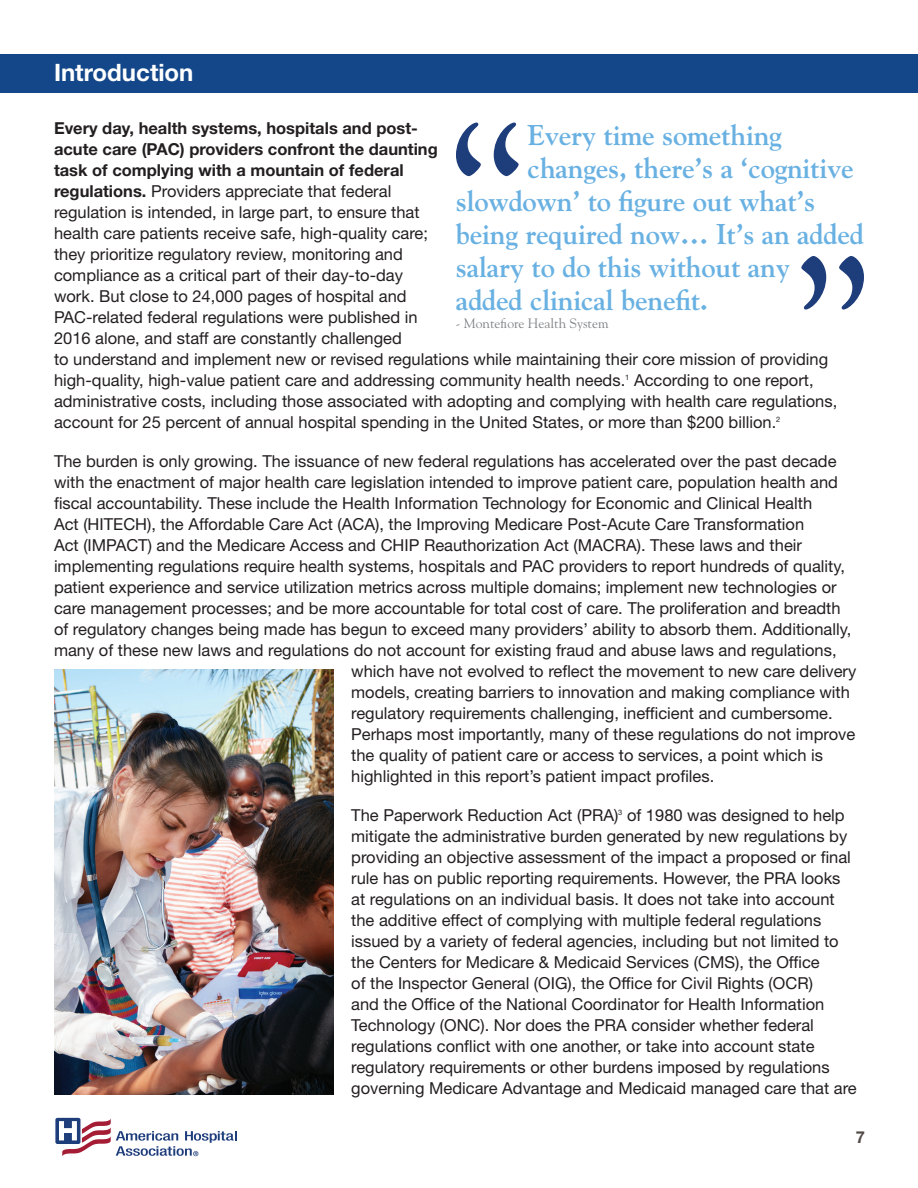
<style>
.page{position:relative;width:918px;height:1188px;background:#fff}
.page>*{position:absolute;margin:0;border:0;box-sizing:border-box;transform-origin:0 0}
.t1{font:700 28.5px "Goudy";letter-spacing:-.01em;color:#69b1e2}
.t2{font:700 24px "Helvetica Neue LT Std";color:#fff}
.t3{font:16.5px/21px "Helvetica Neue LT Std";color:#231f20}
.t4{font:700 16.5px "Helvetica Neue LT Std";color:#524a47}
.t5{font:13.5px "Goudy";color:#808285}
.s1{font-weight:700}
</style>
<div class="page">
<svg style="left:55px;top:1117px;width:182px;height:40px"></svg>
<div style="left:0;top:54px;width:918px;height:39px;background:#14478a"></div>
<img style="left:54px;top:670px;width:279px;height:424px">
<svg style="left:801px;top:256px;width:63px;height:54px"></svg>
<svg style="left:456px;top:123px;width:63px;height:53px"></svg>
<h2 class="t2" style="left:54px;top:58px;width:141px">Introduction</h2>
<p class="t3" style="left:54px;top:118px;width:785px"><span class="s1">Every day, health systems, hospitals and post-<br>acute care (PAC) providers confront the daunting<br>task of complying with a mountain of federal<br>regulations.</span> Providers appreciate that federal<br>regulation is intended, in large part, to ensure that<br>health care patients receive safe, high-quality care;<br>they prioritize regulatory review, monitoring and<br>compliance as a critical part of their day-to-day<br>work. But close to 24,000 pages of hospital and<br>PAC-related federal regulations were published in<br>2016 alone, and staff are constantly challenged<br>to understand and implement new or revised regulations while maintaining their core mission of providing high-quality, high-value patient care and addressing community health needs.<sup>1</sup> According to one report, administrative costs, including those associated with adopting and complying with health care regulations, account for 25 percent of annual hospital spending in the United States, or more than $200 billion.<sup>2</sup></p>
<p class="t3" style="left:54px;top:451px;width:784px">The burden is only growing. The issuance of new federal regulations has accelerated over the past decade</p>
<p class="t3" style="left:54px;top:472px;width:785px">with the enactment of major health care legislation intended to improve patient care, population health and</p>
<p class="t3" style="left:54px;top:493px;width:760px">fiscal accountability. These include the Health Information Technology for Economic and Clinical Health</p>
<p class="t3" style="left:54px;top:514px;width:752px">Act (HITECH), the Affordable Care Act (ACA), the Improving Medicare Post-Acute Care Transformation</p>
<p class="t3" style="left:54px;top:535px;width:750px">Act (IMPACT) and the Medicare Access and CHIP Reauthorization Act (MACRA). These laws and their</p>
<p class="t3" style="left:54px;top:556px;width:793px">implementing regulations require health systems, hospitals and PAC providers to report hundreds of quality,</p>
<p class="t3" style="left:54px;top:577px;width:784px">patient experience and service utilization metrics across multiple domains; implement new technologies or</p>
<p class="t3" style="left:54px;top:598px;width:788px">care management processes; and be more accountable for total cost of care. The proliferation and breadth</p>
<p class="t3" style="left:54px;top:619px;width:799px">of regulatory changes being made has begun to exceed many providers’ ability to absorb them. Additionally,</p>
<p class="t3" style="left:54px;top:640px;width:784px">many of these new laws and regulations do not account for existing fraud and abuse laws and regulations,</p>
<p class="t3" style="left:351px;top:661px;width:507px">which have not evolved to reflect the movement to new care delivery</p>
<p class="t3" style="left:351px;top:682px;width:500px">models, creating barriers to innovation and making compliance with</p>
<p class="t3" style="left:351px;top:703px;width:483px">regulatory requirements challenging, inefficient and cumbersome.</p>
<p class="t3" style="left:351px;top:724px;width:506px">Perhaps most importantly, many of these regulations do not improve</p>
<p class="t3" style="left:351px;top:745px;width:473px">the quality of patient care or access to services, a point which is</p>
<p class="t3" style="left:351px;top:766px;width:365px">highlighted in this report’s patient impact profiles.</p>
<p class="t3" style="left:351px;top:805px;width:507px">The Paperwork Reduction Act (PRA)<sup>3</sup> of 1980 was designed to help mitigate the administrative burden generated by new regulations by providing an objective assessment of the impact a proposed or final rule has on public reporting requirements. However, the PRA looks at regulations on an individual basis. It does not take into account the additive effect of complying with multiple federal regulations issued by a variety of federal agencies, including but not limited to the Centers for Medicare &amp; Medicaid Services (CMS), the Office<br>of the Inspector General (OIG), the Office for Civil Rights (OCR)<br>and the Office of the National Coordinator for Health Information Technology (ONC). Nor does the PRA consider whether federal regulations conflict with one another, or take into account state regulatory requirements or other burdens imposed by regulations governing Medicare Advantage and Medicaid managed care that are</p>
<p class="t4" style="left:856px;top:1127px;width:11px">7</p>
<h1 class="t1" style="left:528px;top:118px;width:256px">Every time something</h1>
<h1 class="t1" style="left:528px;top:151px;width:328px">changes, there’s a ‘cognitive</h1>
<h1 class="t1" style="left:456px;top:184px;width:361px">slowdown’ to figure out what’s</h1>
<h1 class="t1" style="left:456px;top:217px;width:410px">being required now… It’s an added</h1>
<h1 class="t1" style="left:456px;top:250px;width:336px">salary to do this without any</h1>
<h1 class="t1" style="left:456px;top:283px;width:254px">added clinical benefit.</h1>
<p class="t5" style="left:456px;top:315px;width:154px">- Montefiore Health System</p>
</div>
